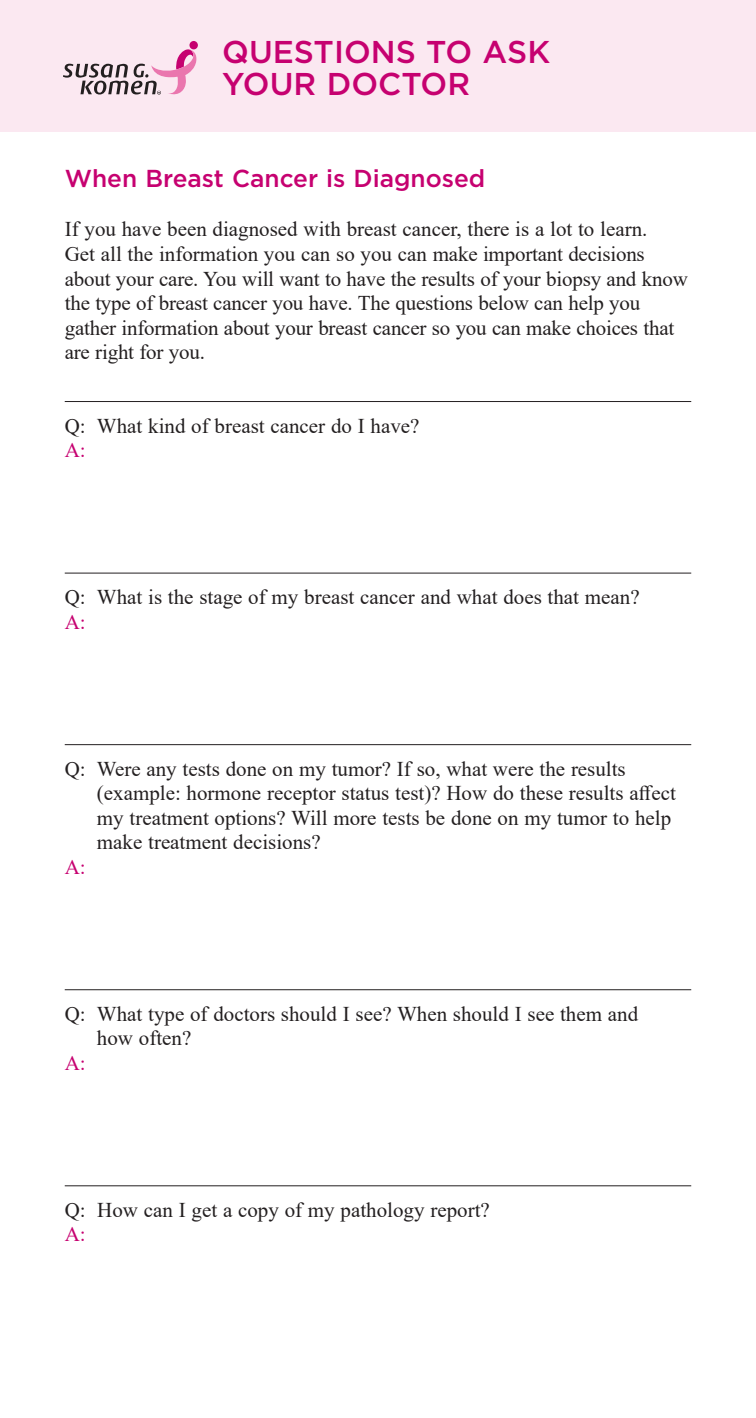
<style>
.page{position:relative;width:756px;height:1418px;background:#fff}
.page>*{position:absolute;margin:0;border:0;box-sizing:border-box;transform-origin:0 0}
.t1{font:500 31.5px "Gotham";color:#c60170}
.N_title{font:500 24.5px "Gotham";color:#c60170}
.N_question{font:21px/24.5px "Times New Roman";color:#231f20}
.N_intro{font:21px/24.5px "Times New Roman";letter-spacing:-.01em;color:#231f20}
.N_question-2{font:21px "Times New Roman";color:#c60170}
.N_a{font:21px "Times New Roman";color:#c60170}
</style>
<div class="page">
<hr style="left:65px;top:401px;width:626px;height:1px;background:#231f20">
<hr style="left:65px;top:573px;width:626px;height:1px;background:#231f20">
<hr style="left:65px;top:744px;width:626px;height:1px;background:#231f20">
<hr style="left:65px;top:989px;width:626px;height:1px;background:#231f20">
<hr style="left:65px;top:1185px;width:626px;height:1px;background:#231f20">
<div style="left:0;top:0;width:756px;height:132px;background:#fbe8f1"></div>
<svg style="left:63px;top:41px;width:135px;height:54px"></svg>
<p class="t1" style="left:222px;top:34px;width:329px">QUESTIONS TO ASK</p>
<p class="t1" style="left:222px;top:66px;width:249px">YOUR DOCTOR</p>
<p class="N_title" style="left:65px;top:165px;width:422px">When Breast Cancer is Diagnosed</p>
<p class="N_intro" style="left:65px;top:216px;width:625px">If you have been diagnosed with breast cancer, there is a lot to learn.<br>Get all the information you can so you can make important decisions about your care. You will want to have the results of your biopsy and know the type of breast cancer you have. The questions below can help you gather information about your breast cancer so you can make choices that are right for you.</p>
<p class="N_question" style="left:65px;top:412px;width:356px">Q: What kind of breast cancer do I have?</p>
<p class="N_question-2" style="left:65px;top:435px;width:22px">A:</p>
<p class="N_question" style="left:65px;top:584px;width:576px">Q: What is the stage of my breast cancer and what does that mean?</p>
<p class="N_question-2" style="left:65px;top:607px;width:22px">A:</p>
<p class="N_question" style="left:97px;top:755px;width:580px;text-indent:-32px">Q: Were any tests done on my tumor? If so, what were the results (example: hormone receptor status test)? How do these results affect my treatment options? Will more tests be done on my tumor to help make treatment decisions?</p>
<p class="N_question-2" style="left:65px;top:852px;width:22px">A:</p>
<p class="N_question" style="left:97px;top:1000px;width:543px;text-indent:-32px">Q: What type of doctors should I see? When should I see them and how often?</p>
<p class="N_a" style="left:65px;top:1048px;width:22px">A:</p>
<p class="N_question" style="left:65px;top:1196px;width:427px">Q: How can I get a copy of my pathology report?</p>
<p class="N_a" style="left:65px;top:1219px;width:22px">A:</p>
</div>
